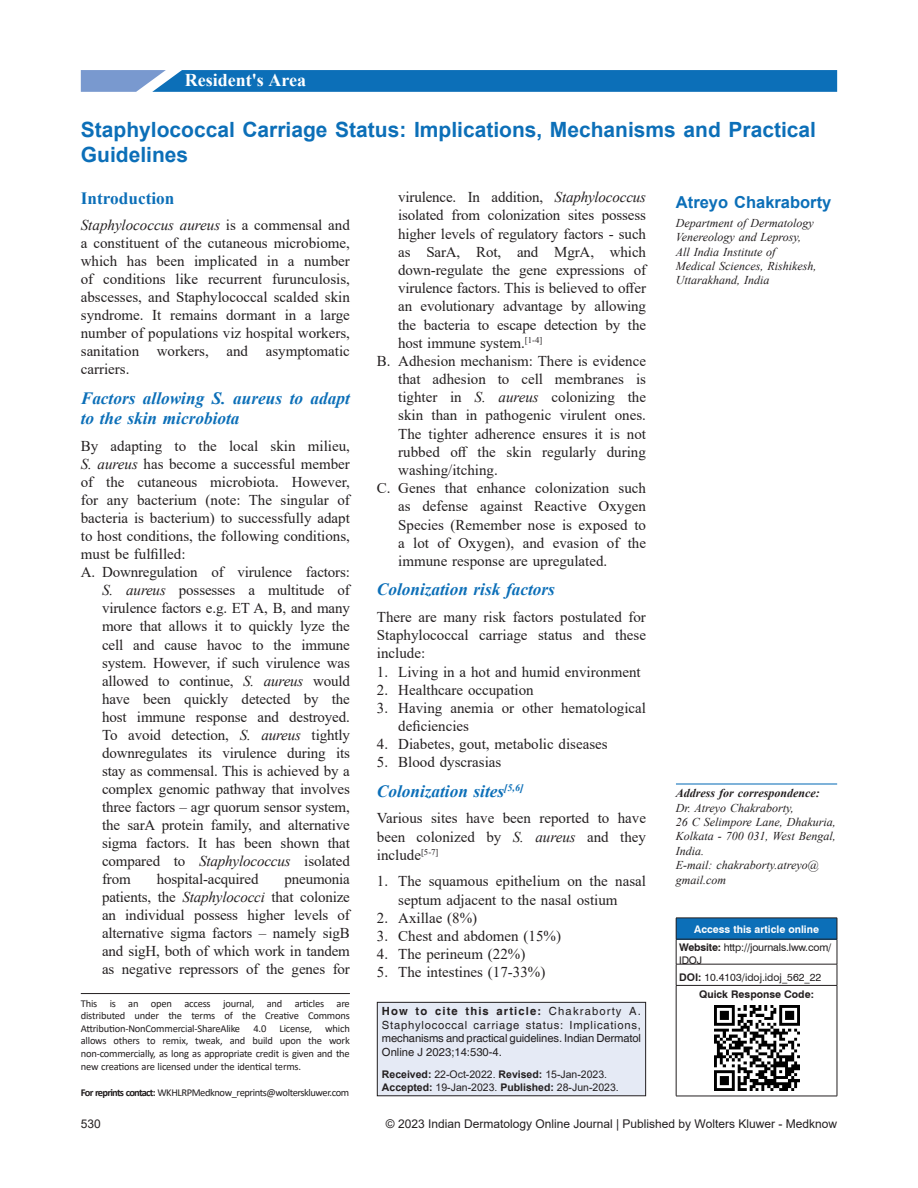
<style>
.page{position:relative;width:918px;height:1188px;background:#fff}
.page>*{position:absolute;margin:0;border:0;box-sizing:border-box;transform-origin:0 0}
.AT{font:700 21px/25.2px "Arial";color:#0c6fb8}
.AH{font:700 18px "Times New Roman";color:#fff}
.t1{font:italic 700 17.25px/20.7px "Times New Roman";color:#0c6fb8}
.t2{font:700 17.25px "Times New Roman";color:#0c6fb8}
.AU{font:700 16.5px "Arial";color:#0c6fb8}
.L{font:15px/18px "Times New Roman";color:#231f20;text-align:justify}
.TX{font:15px/18px "Times New Roman";color:#231f20;text-align:justify}
.TX_No_After_Space{font:15px/18px "Times New Roman";color:#231f20;text-align:justify}
.LL{font:15px/18.1px "Times New Roman";color:#231f20;text-align:justify}
.ADD{font:italic 12px/14.4px "Times New Roman";color:#231f20}
.AFF{font:italic 12px/14.4px "Times New Roman";color:#231f20}
.t3{font:12px "Arial";color:#231f20}
.HTC{font:11.25px/13.5px "Helvetica";letter-spacing:-.01em;color:#231f20;text-align:justify}
.TX-2{font:10.5px/12.6px "Calibri";letter-spacing:-.02em;color:#231f20;text-align:justify}
.HIS{font:10.5px "Arial";color:#231f20}
.TX-3{font:10.5px "Calibri";letter-spacing:-.04em;color:#231f20}
.Website{font:10.5px/12.6px "Swiss 721 BT";letter-spacing:-.015em;color:#231f20}
.DOI{font:10.5px "Swiss 721 BT";color:#231f20}
.ATAO{font:700 10.5px "Swiss 721 BT";color:#fff}
.QRC{font:700 10.5px "Swiss 721 BT";color:#231f20}
.s1{font-style:italic}
.s2{font-weight:700}
</style>
<div class="page">
<hr style="left:676px;top:783px;width:161px;height:2px;background:#0c6fb8">
<div style="left:676px;top:918px;width:161px;height:21px;background:#0c6fb8"></div>
<hr style="left:676px;top:939px;width:161px;height:1px;background:#231f20">
<hr style="left:676px;top:964px;width:161px;height:1px;background:#231f20">
<hr style="left:676px;top:985px;width:161px;height:1px;background:#231f20">
<hr style="left:676px;top:918px;width:161px;height:1px;background:#231f20">
<svg style="left:676px;top:918px;width:1px;height:67px"></svg>
<svg style="left:837px;top:918px;width:1px;height:67px"></svg>
<hr style="left:676px;top:986px;width:1px;height:110px;background:#231f20">
<hr style="left:837px;top:986px;width:1px;height:110px;background:#231f20">
<hr style="left:676px;top:1096px;width:161px;height:1px;background:#231f20">
<img style="left:714px;top:1005px;width:85px;height:85px">
<svg style="left:81px;top:70px;width:756px;height:22px;background:#1d77bc"></svg>
<div style="left:377px;top:1002px;width:269px;height:94px;background:#e5eaf5"></div>
<div style="left:377px;top:1002px;width:269px;height:94px;border:1px solid #231f20"></div>
<hr style="left:81px;top:993px;width:269px;height:1px;background:#231f20">
<p class="AH" style="left:185px;top:67px;width:123px">Resident's Area</p>
<p class="AT" style="left:81px;top:117px;width:737px">Staphylococcal Carriage Status: Implications, Mechanisms and Practical<br>Guidelines</p>
<h1 class="t2" style="left:81px;top:185px;width:95px">Introduction</h1>
<p class="TX" style="left:81px;top:216px;width:271px"><span class="s1">Staphylococcus aureus</span> is a commensal and a constituent of the cutaneous microbiome, which has been implicated in a number of conditions like recurrent furunculosis, abscesses, and Staphylococcal scalded skin syndrome. It remains dormant in a large number of populations viz hospital workers, sanitation workers, and asymptomatic carriers.</p>
<h2 class="t1" style="left:81px;top:387px;width:271px">Factors allowing S. aureus to adapt to the skin microbiota</h2>
<p class="TX_No_After_Space" style="left:81px;top:436px;width:271px">By adapting to the local skin milieu, <span class="s1">S. aureus</span> has become a successful member of the cutaneous microbiota. However, for any bacterium (note: The singular of bacteria is bacterium) to successfully adapt to host conditions, the following conditions, must be fulfilled:</p>
<p class="L" style="left:102px;top:563px;width:249px;text-indent:-21px">A. Downregulation of virulence factors:<br><span class="s1">S. aureus</span> possesses a multitude of virulence factors e.g. ET A, B, and many more that allows it to quickly lyze the cell and cause havoc to the immune system. However, if such virulence was allowed to continue, <span class="s1">S. aureus</span> would have been quickly detected by the host immune response and destroyed.<br>To avoid detection, <span class="s1">S. aureus</span> tightly downregulates its virulence during its stay as commensal. This is achieved by a complex genomic pathway that involves three factors – agr quorum sensor system, the sarA protein family, and alternative sigma factors. It has been shown that compared to <span class="s1">Staphylococcus</span> isolated from</p>
<p class="L" style="left:102px;top:870px;width:249px;text-indent:182px">pneumonia patients, the <span class="s1">Staphylococci</span> that colonize an individual possess higher levels of alternative sigma factors – namely sigB and sigH, both of which work in tandem as negative repressors of the genes for</p>
<p class="L" style="left:157px;top:870px;width:103px">hospital‑acquired</p>
<p class="TX-2" style="left:81px;top:997px;width:271px">This is an open access journal, and articles are distributed under the terms of the Creative Commons Attribution‑NonCommercial‑ShareAlike</p>
<p class="TX-2" style="left:81px;top:1022px;width:271px;text-indent:244px">which allows others to remix, tweak, and build upon the work non‑commercially, as long as appropriate credit is given and the new creations are licensed under the identical terms.</p>
<p class="TX-3" style="left:81px;top:1085px;width:270px"><span class="s2">For reprints contact:</span> WKHLRPMedknow_reprints@wolterskluwer.com</p>
<p class="TX-2" style="left:253px;top:1022px;width:14px">4.0</p>
<p class="TX-2" style="left:280px;top:1022px;width:34px">License,</p>
<p class="L" style="left:398px;top:188px;width:249px">virulence. In addition, <span class="s1">Staphylococcus </span>isolated from colonization sites possess higher levels of regulatory factors ‑ such as SarA, Rot, and MgrA, which down‑regulate the gene expressions of virulence factors. This is believed to offer an evolutionary advantage by allowing the bacteria to escape detection by the host immune system.<sup>[1-4]</sup></p>
<p class="L" style="left:398px;top:351px;width:249px;text-indent:-21px">B. Adhesion mechanism: There is evidence that adhesion to cell membranes is tighter in <span class="s1">S. aureus</span> colonizing the skin than in pathogenic virulent ones.<br>The tighter adherence ensures it is not rubbed off the skin regularly during washing/itching.</p>
<p class="LL" style="left:398px;top:479px;width:249px;text-indent:-21px">C. Genes that enhance colonization such as defense against Reactive Oxygen Species (Remember nose is exposed to a lot of Oxygen), and evasion of the immune response are upregulated.</p>
<h2 class="t1" style="left:377px;top:579px;width:180px">Colonization risk factors</h2>
<p class="TX_No_After_Space" style="left:377px;top:607px;width:271px">There are many risk factors postulated for Staphylococcal carriage status and these include:</p>
<p class="L" style="left:377px;top:662px;width:265px">1. Living in a hot and humid environment</p>
<p class="L" style="left:377px;top:680px;width:158px">2. Healthcare occupation</p>
<p class="L" style="left:398px;top:698px;width:249px;text-indent:-21px">3. Having anemia or other hematological deficiencies</p>
<p class="L" style="left:377px;top:735px;width:232px">4. Diabetes, gout, metabolic diseases</p>
<p class="LL" style="left:377px;top:753px;width:126px">5. Blood dyscrasias</p>
<h2 class="t1" style="left:377px;top:780px;width:148px">Colonization sites<sup>[5,6]</sup></h2>
<p class="TX" style="left:377px;top:809px;width:271px">Various sites have been reported to have been colonized by <span class="s1">S. aureus</span> and they include<sup>[5‑7]</sup></p>
<p class="L" style="left:377px;top:872px;width:271px;text-align:center">1. The squamous epithelium on the nasal septum adjacent to the nasal ostium</p>
<p class="L" style="left:377px;top:908px;width:102px">2. Axillae (8%)</p>
<p class="L" style="left:377px;top:927px;width:186px">3. Chest and abdomen (15%)</p>
<p class="L" style="left:377px;top:945px;width:150px">4. The perineum (22%)</p>
<p class="L" style="left:377px;top:963px;width:170px">5. The intestines (17‑33%)</p>
<p class="HTC" style="left:382px;top:1005px;width:261px"><span class="s2">How to cite this article:</span> Chakraborty A.<br>Staphylococcal carriage status: Implications, mechanisms and practical guidelines. Indian Dermatol Online J 2023;14:530-4.</p>
<p class="HIS" style="left:382px;top:1067px;width:227px"><span class="s2">Received:</span> 22-Oct-2022. <span class="s2">Revised:</span> 15-Jan-2023.</p>
<p class="HIS" style="left:382px;top:1080px;width:238px"><span class="s2">Accepted:</span> 19-Jan-2023. <span class="s2">Published:</span> 28-Jun-2023.</p>
<p class="AU" style="left:676px;top:191px;width:157px">Atreyo Chakraborty</p>
<p class="AFF" style="left:676px;top:215px;width:142px">Department of Dermatology<br>Venereology and Leprosy,<br>All India Institute of<br>Medical Sciences, Rishikesh,<br>Uttarakhand, India</p>
<p class="ADD" style="left:676px;top:786px;width:161px"><span class="s2">Address for correspondence:<br></span>Dr. Atreyo Chakraborty,<br>26 C Selimpore Lane, Dhakuria,<br>Kolkata ‑ 700 031, West Bengal,<br>India.<br>E‑mail: chakraborty.atreyo@ gmail.com</p>
<p class="ATAO" style="left:694px;top:921px;width:126px">Access this article online</p>
<p class="Website" style="left:679px;top:941px;width:154px"><span class="s2">Website:</span> http://journals.lww.com/<br>IDOJ</p>
<p class="DOI" style="left:679px;top:971px;width:144px"><span class="s2">DOI:</span> 10.4103/idoj.idoj_562_22</p>
<p class="QRC" style="left:699px;top:987px;width:116px">Quick Response Code:</p>
<p class="t3" style="left:81px;top:1116px;width:22px">530</p>
<p class="t3" style="left:386px;top:1116px;width:453px">© 2023 Indian Dermatology Online Journal | Published by Wolters Kluwer - Medknow</p>
</div>
